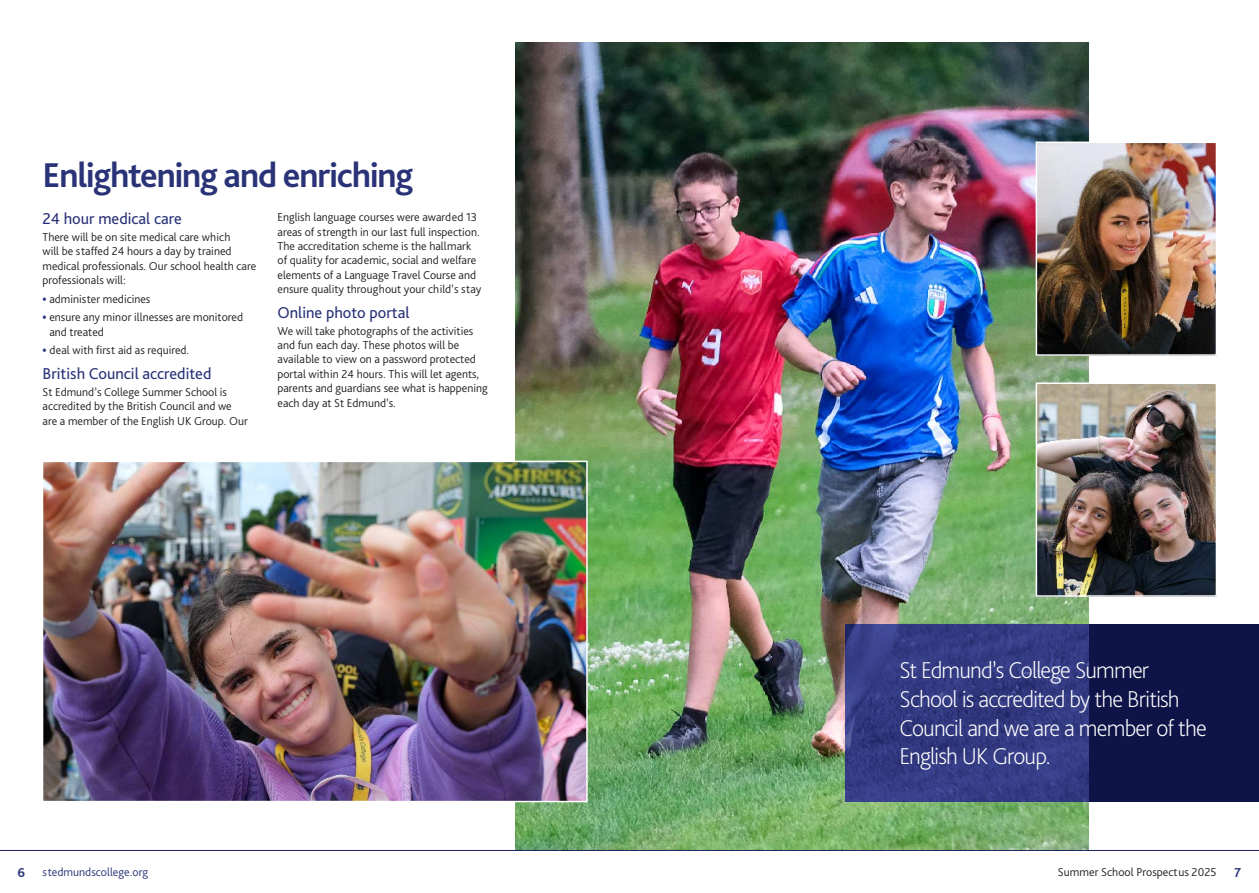
<style>
.page{position:relative;width:1259px;height:893px;background:#fff}
.page>*{position:absolute;margin:0;border:0;box-sizing:border-box;transform-origin:0 0}
.t1{font:700 36px "Bliss Pro";letter-spacing:-.03em;color:#2a3378}
.t2{font:200 24px/28.8px "Bliss Pro";letter-spacing:-.04em;color:#fff}
.t3{font:16.5px "Bliss Pro";color:#2a3378}
.t4{font:700 13.5px "Bliss Pro";color:#2a3378}
.t5{font:300 12px/14.4px "Bliss Pro";color:#231f20}
.t6{font:300 12px "Bliss Pro";color:#2a3378}
.s1{font-weight:800;color:#2a3378}
</style>
<div class="page">
<img style="left:516px;top:43px;width:573px;height:807px">
<svg style="left:845px;top:624px;width:414px;height:177px;background:#252b6b"></svg>
<img style="left:1038px;top:145px;width:176px;height:208px">
<div style="left:1035px;top:142px;width:182px;height:214px;border:2px solid #fff"></div>
<img style="left:1038px;top:385px;width:176px;height:209px">
<div style="left:1035px;top:382px;width:182px;height:215px;border:2px solid #fff"></div>
<img style="left:45px;top:464px;width:540px;height:335px">
<div style="left:42px;top:461px;width:546px;height:341px;border:2px solid #fff"></div>
<hr style="left:0;top:850px;width:1259px;height:1px;background:#202361">
<p class="t1" style="left:43px;top:153px;width:372px">Enlightening and enriching</p>
<p class="t3" style="left:43px;top:209px;width:141px">24 hour medical care</p>
<p class="t5" style="left:43px;top:229px;width:215px">There will be on site medical care which<br>will be staffed 24 hours a day by trained medical professionals. Our school health care professionals will:</p>
<p class="t5" style="left:43px;top:291px;width:109px"><span class="s1">•</span> administer medicines</p>
<p class="t5" style="left:49px;top:310px;width:195px;text-indent:-7px"><span class="s1">•</span> ensure any minor illnesses are monitored and treated</p>
<p class="t5" style="left:43px;top:343px;width:148px"><span class="s1">•</span> deal with first aid as required.</p>
<p class="t3" style="left:43px;top:364px;width:170px">British Council accredited</p>
<p class="t5" style="left:43px;top:384px;width:207px">St Edmund’s College Summer School is accredited by the British Council and we are a member of the English UK Group. Our</p>
<p class="t5" style="left:277px;top:210px;width:205px">English language courses were awarded 13 areas of strength in our last full inspection.<br>The accreditation scheme is the hallmark of quality for academic, social and welfare elements of a Language Travel Course and ensure quality throughout your child’s stay</p>
<p class="t3" style="left:277px;top:302px;width:134px">Online photo portal</p>
<p class="t5" style="left:277px;top:323px;width:212px">We will take photographs of the activities and fun each day. These photos will be available to view on a password protected portal within 24 hours. This will let agents, parents and guardians see what is happening each day at St Edmund’s.</p>
<p class="t2" style="left:899px;top:655px;width:309px">St Edmund’s College Summer<br>School is accredited by the British<br>Council and we are a member of the<br>English UK Group.</p>
<p class="t4" style="left:17px;top:864px;width:9px">6</p>
<p class="t6" style="left:43px;top:864px;width:107px">stedmundscollege.org</p>
<p class="t5" style="left:1058px;top:864px;width:160px">Summer School Prospectus 2025</p>
<p class="t4" style="left:1234px;top:864px;width:8px">7</p>
</div>
